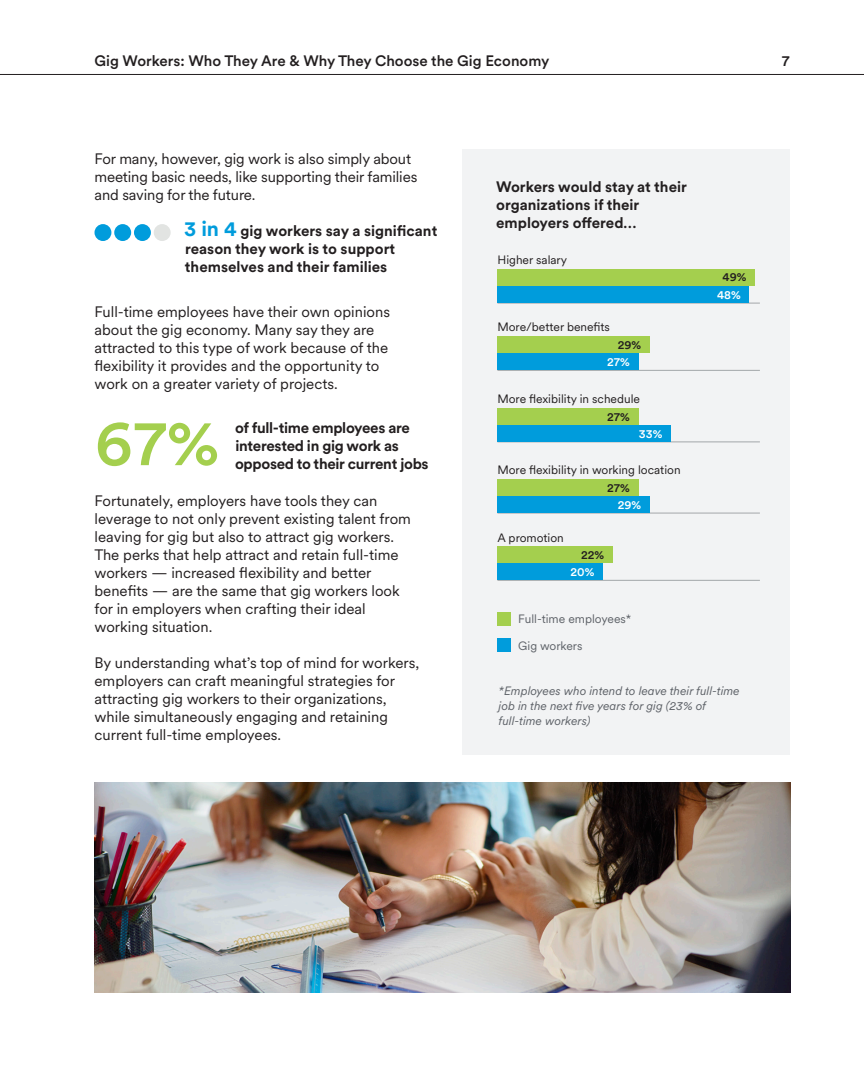
<style>
.page{position:relative;width:864px;height:1080px;background:#fff}
.page>*{position:absolute;margin:0;border:0;box-sizing:border-box;transform-origin:0 0}
.Graphic_Number_Large{font:500 64.5px "Met Life Circular";color:#a4cf4e}
.Body{font:15px/18px "Met Life Circular";color:#231f20}
.Body-2{font:700 15px/18px "Met Life Circular";color:#231f20}
.Body-3{font:700 15px/18px "Met Life Circular";letter-spacing:-.02em;color:#231f20}
.t1{font:500 15px "Met Life Circular";color:#231f20}
.Subcopy{font:12px "Met Life Circular";color:#231f20}
.Subcopy-2{font:italic 12px/15px "Met Life Circular";color:#5f6369}
.Subcopy-3{font:12px "Met Life Circular";color:#5f6369}
.Subcopy-4{font:500 12px "Met Life Circular";color:#fff}
.Subcopy-5{font:500 12px "Met Life Circular";color:#231f20}
.s1{font-size:21px;color:#009cdc}
</style>
<div class="page">
<hr style="left:0;top:74px;width:864px;height:1px;background:#231f20">
<div style="left:463px;top:149px;width:327px;height:606px;background:#f2f3f4"></div>
<hr style="left:497px;top:303px;width:263px;height:1px;background:#a3a7a9">
<hr style="left:497px;top:370px;width:263px;height:1px;background:#a3a7a9">
<hr style="left:497px;top:442px;width:263px;height:1px;background:#a3a7a9">
<hr style="left:497px;top:513px;width:263px;height:1px;background:#a3a7a9">
<hr style="left:497px;top:580px;width:263px;height:1px;background:#a3a7a9">
<div style="left:497px;top:286px;width:252px;height:17px;background:#009cdc"></div>
<div style="left:497px;top:353px;width:142px;height:17px;background:#009cdc"></div>
<div style="left:497px;top:425px;width:174px;height:17px;background:#009cdc"></div>
<div style="left:497px;top:496px;width:153px;height:17px;background:#009cdc"></div>
<div style="left:497px;top:563px;width:106px;height:17px;background:#009cdc"></div>
<div style="left:497px;top:269px;width:258px;height:17px;background:#a4cf4e"></div>
<div style="left:497px;top:336px;width:153px;height:17px;background:#a4cf4e"></div>
<div style="left:497px;top:408px;width:142px;height:17px;background:#a4cf4e"></div>
<div style="left:497px;top:479px;width:142px;height:17px;background:#a4cf4e"></div>
<div style="left:497px;top:546px;width:116px;height:17px;background:#a4cf4e"></div>
<div style="left:497px;top:612px;width:14px;height:13px;background:#a4cf4e"></div>
<div style="left:497px;top:638px;width:14px;height:14px;background:#009cdc"></div>
<div style="left:95px;top:224px;width:16px;height:17px;background:#009cdc;border-radius:50%"></div>
<div style="left:134px;top:224px;width:17px;height:17px;background:#009cdc;border-radius:50%"></div>
<div style="left:114px;top:224px;width:17px;height:17px;background:#009cdc;border-radius:50%"></div>
<div style="left:154px;top:224px;width:17px;height:17px;background:#e2e4e2;border-radius:50%"></div>
<img style="left:95px;top:782px;width:695px;height:210px">
<p class="t1" style="left:94px;top:50px;width:456px">Gig Workers: Who They Are &amp; Why They Choose the Gig Economy</p>
<p class="t1" style="left:782px;top:50px;width:9px">7</p>
<p class="Body" style="left:94px;top:149px;width:324px">For many, however, gig work is also simply about meeting basic needs, like supporting their families and saving for the future.</p>
<p class="Body-2" style="left:184px;top:221px;width:255px"><span class="s1">3 in 4</span> gig workers say a significant reason they work is to support themselves and their families</p>
<p class="Body" style="left:94px;top:302px;width:297px">Full-time employees have their own opinions about the gig economy. Many say they are attracted to this type of work because of the flexibility it provides and the opportunity to work on a greater variety of projects.</p>
<p class="Graphic_Number_Large" style="left:95px;top:399px;width:126px">67%</p>
<p class="Body-3" style="left:235px;top:418px;width:195px">of full-time employees are interested in gig work as opposed to their current jobs</p>
<p class="Body" style="left:94px;top:491px;width:318px">Fortunately, employers have tools they can leverage to not only prevent existing talent from leaving for gig but also to attract gig workers.<br>The perks that help attract and retain full-time workers — increased flexibility and better benefits — are the same that gig workers look for in employers when crafting their ideal working situation.</p>
<p class="Body" style="left:94px;top:653px;width:326px">By understanding what’s top of mind for workers, employers can craft meaningful strategies for attracting gig workers to their organizations, while simultaneously engaging and retaining current full-time employees.</p>
<p class="Body-2" style="left:496px;top:178px;width:192px">Workers would stay at their organizations if their employers offered…</p>
<p class="Subcopy" style="left:497px;top:252px;width:71px">Higher salary</p>
<p class="Subcopy" style="left:497px;top:319px;width:114px">More/better benefits</p>
<p class="Subcopy-5" style="left:618px;top:337px;width:25px">29%</p>
<p class="Subcopy-4" style="left:607px;top:354px;width:24px">27%</p>
<p class="Subcopy" style="left:497px;top:391px;width:144px">More flexibility in schedule</p>
<p class="Subcopy-5" style="left:607px;top:408px;width:24px">27%</p>
<p class="Subcopy-4" style="left:639px;top:425px;width:25px">33%</p>
<p class="Subcopy" style="left:497px;top:462px;width:185px">More flexibility in working location</p>
<p class="Subcopy-5" style="left:607px;top:480px;width:24px">27%</p>
<p class="Subcopy" style="left:497px;top:530px;width:68px">A promotion</p>
<p class="Subcopy-5" style="left:581px;top:547px;width:25px">22%</p>
<p class="Subcopy-4" style="left:571px;top:564px;width:25px">20%</p>
<p class="Subcopy-4" style="left:618px;top:496px;width:25px">29%</p>
<p class="Subcopy-5" style="left:723px;top:269px;width:25px">49%</p>
<p class="Subcopy-4" style="left:717px;top:286px;width:25px">48%</p>
<p class="Subcopy-3" style="left:518px;top:611px;width:114px">Full-time employees*</p>
<p class="Subcopy-3" style="left:518px;top:638px;width:66px">Gig workers</p>
<p class="Subcopy-2" style="left:499px;top:683px;width:243px">*Employees who intend to leave their full-time job in the next five years for gig (23% of full-time workers)</p>
</div>
